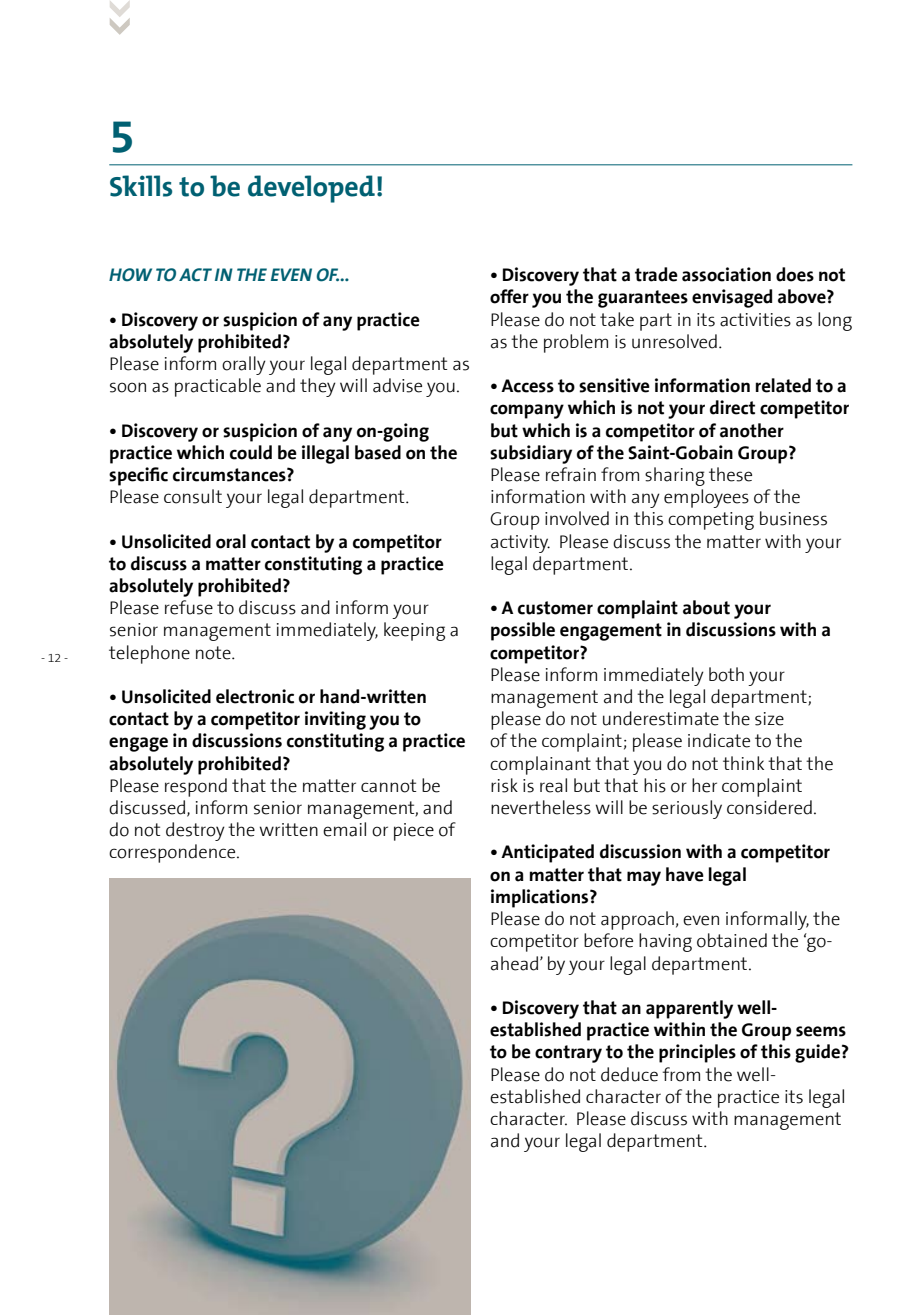
<style>
.page{position:relative;width:918px;height:1315px;background:#fff}
.page>*{position:absolute;margin:0;border:0;box-sizing:border-box;transform-origin:0 0}
.t1{font:700 46.2px "The Mix B7";color:#006072}
.t2{font:700 27.82px "The Mix B7";color:#006072}
.t3{font:300 18.55px/22.2px "The Sans B3";color:#000}
.t4{font:700 18.55px/22.2px "The Sans B7";color:#000}
.t5{font:italic 700 18.55px "The Sans B7";letter-spacing:-.005em;color:#006072}
.t6{font:300 12.25px "The Sans B3";color:#000}
</style>
<div class="page">
<img style="left:109px;top:878px;width:361px;height:437px">
<hr style="left:109px;top:164px;width:743px;height:1px;background:#006072">
<svg style="left:110px;top:0;width:20px;height:35px"></svg>
<p class="t6" style="left:41px;top:651px;width:29px">- 12 -</p>
<h1 class="t1" style="left:110px;top:112px;width:27px">5</h1>
<h2 class="t2" style="left:109px;top:172px;width:276px">Skills to be developed!</h2>
<p class="t5" style="left:109px;top:265px;width:242px">HOW TO ACT IN THE EVEN OF...</p>
<p class="t4" style="left:109px;top:309px;width:312px">• Discovery or suspicion of any practice absolutely prohibited?</p>
<p class="t3" style="left:109px;top:353px;width:362px">Please inform orally your legal department as soon as practicable and they will advise you.</p>
<p class="t4" style="left:109px;top:420px;width:350px">• Discovery or suspicion of any on-going practice which could be illegal based on the specific circumstances?</p>
<p class="t3" style="left:109px;top:486px;width:302px">Please consult your legal department.</p>
<p class="t4" style="left:109px;top:531px;width:336px">• Unsolicited oral contact by a competitor to discuss a matter constituting a practice absolutely prohibited?</p>
<p class="t3" style="left:109px;top:597px;width:351px">Please refuse to discuss and inform your senior management immediately, keeping a telephone note.</p>
<p class="t4" style="left:109px;top:686px;width:358px">• Unsolicited electronic or hand-written contact by a competitor inviting you to engage in discussions constituting a practice absolutely prohibited?</p>
<p class="t3" style="left:109px;top:775px;width:347px">Please respond that the matter cannot be discussed, inform senior management, and do not destroy the written email or piece of correspondence.</p>
<p class="t4" style="left:490px;top:264px;width:357px">• Discovery that a trade association does not offer you the guarantees envisaged above?</p>
<p class="t3" style="left:490px;top:309px;width:364px">Please do not take part in its activities as long as the problem is unresolved.</p>
<p class="t4" style="left:490px;top:375px;width:361px">• Access to sensitive information related to a company which is not your direct competitor but which is a competitor of another subsidiary of the Saint-Gobain Group?</p>
<p class="t3" style="left:490px;top:464px;width:353px">Please refrain from sharing these information with any employees of the Group involved in this competing business activity. Please discuss the matter with your legal department.</p>
<p class="t4" style="left:490px;top:597px;width:342px">• A customer complaint about your possible engagement in discussions with a competitor?</p>
<p class="t3" style="left:490px;top:664px;width:345px">Please inform immediately both your management and the legal department; please do not underestimate the size<br>of the complaint; please indicate to the complainant that you do not think that the risk is real but that his or her complaint nevertheless will be seriously considered.</p>
<p class="t4" style="left:490px;top:841px;width:341px">• Anticipated discussion with a competitor on a matter that may have legal implications?</p>
<p class="t3" style="left:490px;top:908px;width:352px">Please do not approach, even informally, the competitor before having obtained the ‘go&shy;ahead’ by your legal department.</p>
<p class="t4" style="left:490px;top:997px;width:360px">• Discovery that an apparently well&shy;established practice within the Group seems to be contrary to the principles of this guide?</p>
<p class="t3" style="left:490px;top:1064px;width:357px">Please do not deduce from the well&shy;established character of the practice its legal character. Please discuss with management and your legal department.</p>
</div>
